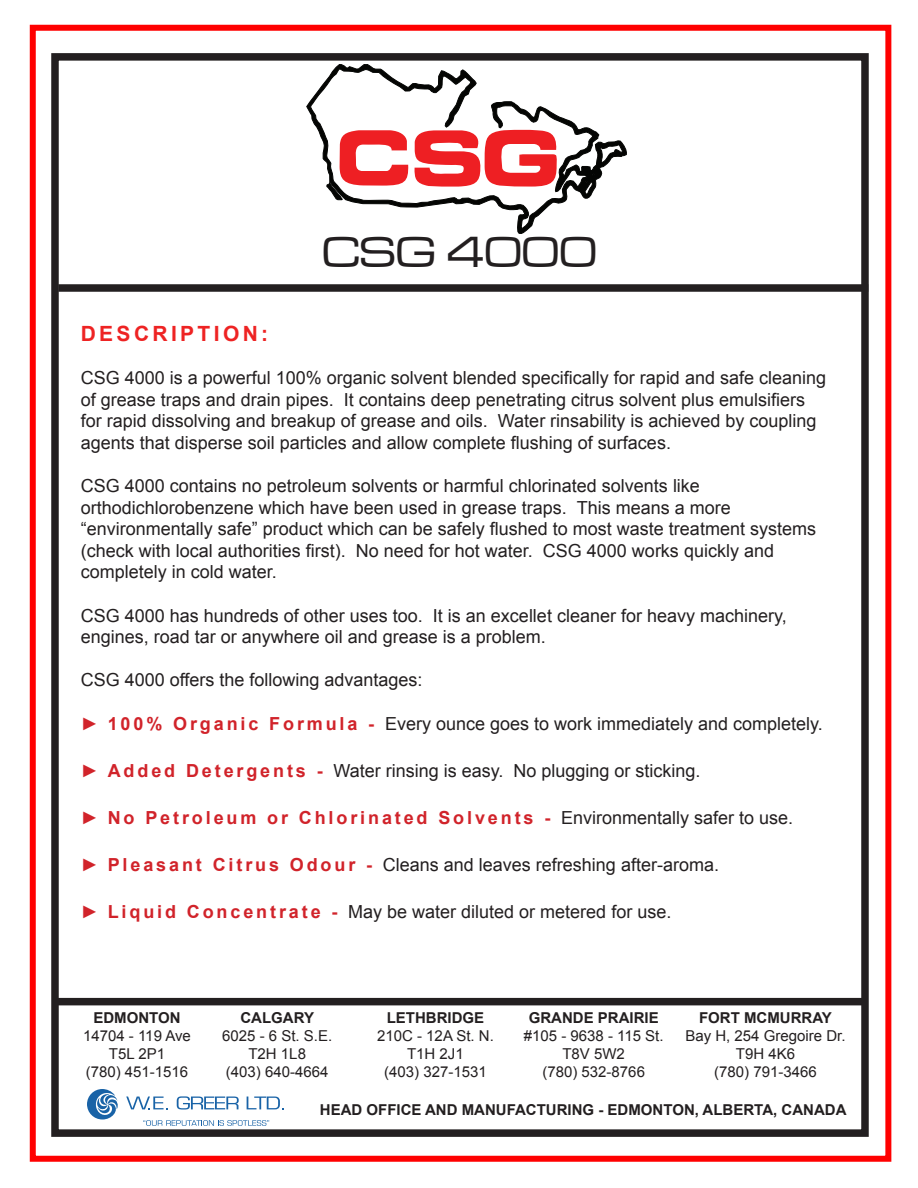
<style>
.page{position:relative;width:918px;height:1188px;background:#fff}
.page>*{position:absolute;margin:0;border:0;box-sizing:border-box;transform-origin:0 0}
.t1{font:500 expanded 45px "Microgramma D";color:#231f20}
.t2{font:700 21px "Arial";letter-spacing:.16em;color:#ee2323}
.t3{font:18px/21.6px "Arial";color:#231f20}
.t4{font:700 18px "Arial";letter-spacing:.16em;color:#d1232a}
.t5{font:18px "Arial";color:#d1232a}
.t6{font:15px "Arial";color:#231f20}
.t7{font:700 15px "Arial";color:#231f20}
.s1{font-weight:700;color:#d1232a}
.s2{font-weight:400;color:#231f20}
</style>
<div class="page">
<div style="left:30px;top:25px;width:861px;height:1137px;border:6px solid #f00"></div>
<div style="left:51px;top:53px;width:818px;height:1084px;border:8px solid #231f20"></div>
<div style="left:55px;top:998px;width:810px;height:7px;background:#231f20"></div>
<div style="left:58px;top:284px;width:810px;height:8px;background:#231f20"></div>
<svg style="left:306px;top:64px;width:321px;height:170px"></svg>
<svg style="left:599px;top:144px;width:24px;height:19px"></svg>
<svg style="left:584px;top:173px;width:11px;height:22px"></svg>
<svg style="left:327px;top:130px;width:230px;height:70px"></svg>
<svg style="left:87px;top:1089px;width:31px;height:31px"></svg>
<svg style="left:126px;top:1097px;width:42px;height:12px"></svg>
<svg style="left:177px;top:1096px;width:62px;height:14px"></svg>
<svg style="left:247px;top:1097px;width:37px;height:12px"></svg>
<svg style="left:143px;top:1120px;width:126px;height:6px"></svg>
<p class="t1" style="left:322px;top:223px;width:276px">CSG 4000</p>
<p class="t2" style="left:81px;top:320px;width:189px">DESCRIPTION:</p>
<p class="t3" style="left:81px;top:367px;width:747px">CSG 4000 is a powerful 100% organic solvent blended specifically for rapid and safe cleaning of grease traps and drain pipes. It contains deep penetrating citrus solvent plus emulsifiers for rapid dissolving and breakup of grease and oils. Water rinsability is achieved by coupling agents that disperse soil particles and allow complete flushing of surfaces.</p>
<p class="t3" style="left:81px;top:475px;width:737px">CSG 4000 contains no petroleum solvents or harmful chlorinated solvents like orthodichlorobenzene which have been used in grease traps. This means a more “environmentally safe” product which can be safely flushed to most waste treatment systems (check with local authorities first). No need for hot water. CSG 4000 works quickly and completely in cold water.</p>
<p class="t3" style="left:81px;top:605px;width:708px">CSG 4000 has hundreds of other uses too. It is an excellet cleaner for heavy machinery, engines, road tar or anywhere oil and grease is a problem.</p>
<p class="t3" style="left:81px;top:669px;width:343px">CSG 4000 offers the following advantages:</p>
<p class="t3" style="left:108px;top:713px;width:717px"><span class="s1">1 0 0 % O r g a n i c F o r m u l a -</span> Every ounce goes to work immediately and completely.</p>
<p class="t3" style="left:108px;top:760px;width:594px"><span class="s1">A d d e d D e t e r g e n t s -</span> Water rinsing is easy. No plugging or sticking.</p>
<p class="t4" style="left:108px;top:806px;width:687px">No Petroleum or Chlorinated Solvents - <span class="s2">Environmentally safer to use.</span></p>
<p class="t3" style="left:108px;top:854px;width:613px"><span class="s1">P l e a s a n t C i t r u s O d o u r -</span> Cleans and leaves refreshing after-aroma.</p>
<p class="t3" style="left:108px;top:901px;width:565px"><span class="s1">L i q u i d C o n c e n t r a t e -</span> May be water diluted or metered for use.</p>
<p class="t5" style="left:81px;top:711px;width:19px">►</p>
<p class="t5" style="left:81px;top:759px;width:19px">►</p>
<p class="t5" style="left:81px;top:806px;width:19px">►</p>
<p class="t5" style="left:81px;top:853px;width:19px">►</p>
<p class="t5" style="left:81px;top:900px;width:19px">►</p>
<p class="t7" style="left:93px;top:1008px;width:89px">EDMONTON</p>
<p class="t6" style="left:83px;top:1026px;width:109px">14704 - 119 Ave</p>
<p class="t6" style="left:109px;top:1044px;width:58px">T5L 2P1</p>
<p class="t6" style="left:86px;top:1062px;width:104px">(780) 451-1516</p>
<p class="t7" style="left:240px;top:1008px;width:75px">CALGARY</p>
<p class="t6" style="left:222px;top:1026px;width:112px">6025 - 6 St. S.E.</p>
<p class="t6" style="left:248px;top:1044px;width:59px">T2H 1L8</p>
<p class="t6" style="left:226px;top:1062px;width:104px">(403) 640-4664</p>
<p class="t7" style="left:387px;top:1008px;width:99px">LETHBRIDGE</p>
<p class="t6" style="left:377px;top:1026px;width:118px">210C - 12A St. N.</p>
<p class="t6" style="left:407px;top:1044px;width:58px">T1H 2J1</p>
<p class="t6" style="left:384px;top:1062px;width:104px">(403) 327-1531</p>
<p class="t7" style="left:699px;top:1008px;width:134px">FORT MCMURRAY</p>
<p class="t6" style="left:685px;top:1026px;width:162px">Bay H, 254 Gregoire Dr.</p>
<p class="t6" style="left:736px;top:1044px;width:61px">T9H 4K6</p>
<p class="t6" style="left:714px;top:1062px;width:104px">(780) 791-3466</p>
<p class="t7" style="left:320px;top:1100px;width:528px">HEAD OFFICE AND MANUFACTURING - EDMONTON, ALBERTA, CANADA</p>
<p class="t7" style="left:529px;top:1008px;width:132px">GRANDE PRAIRIE</p>
<p class="t6" style="left:524px;top:1026px;width:141px">#105 - 9638 - 115 St.</p>
<p class="t6" style="left:562px;top:1044px;width:64px">T8V 5W2</p>
<p class="t6" style="left:542px;top:1062px;width:104px">(780) 532-8766</p>
</div>
